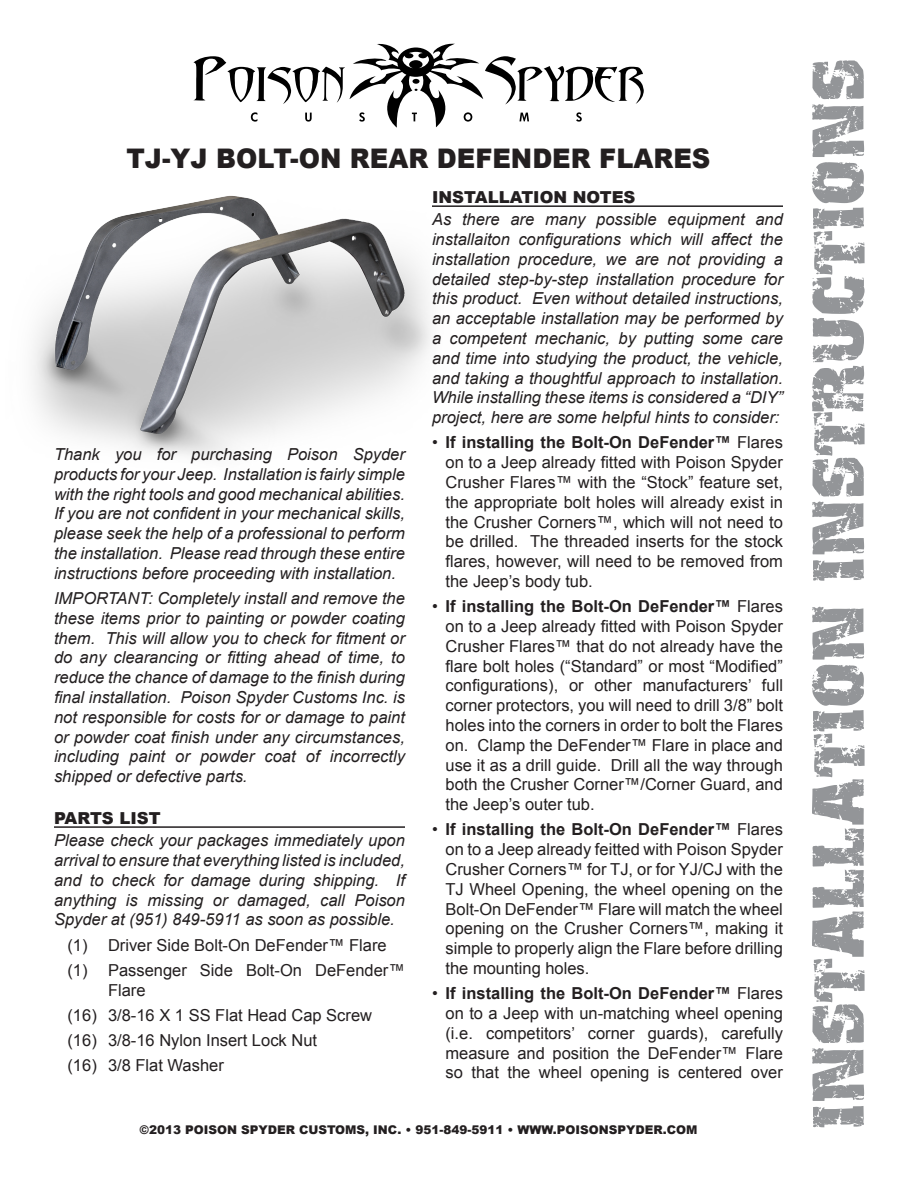
<style>
.page{position:relative;width:918px;height:1188px;background:#fff}
.page>*{position:absolute;margin:0;border:0;box-sizing:border-box;transform-origin:0 0}
.t1{font:63px "Distress";color:#939598}
.t2{font:900 27px "Arial";color:#231f20;scale:.95 1}
.Warranty{font:italic 16.5px/19.8px "Arial";color:#231f20;text-align:justify}
.Part_List{font:16.5px/19.8px "Arial";color:#231f20;text-align:justify}
.Section_Head{font:900 16.5px "Arial";color:#231f20}
.t3{font:900 12px "Arial";color:#231f20}
.s1{font-weight:700}
</style>
<div class="page">
<svg style="left:193px;top:43px;width:451px;height:85px"></svg>
<hr style="left:54px;top:826px;width:351px;height:2px;background:#231f20">
<hr style="left:432px;top:205px;width:351px;height:2px;background:#231f20">
<img style="left:32px;top:195px;width:433px;height:262px">
<p class="t2" style="left:126px;top:138px;width:616px">TJ-YJ BOLT-ON REAR DEFENDER FLARES</p>
<p class="Warranty" style="left:54px;top:445px;width:352px">Thank you for purchasing Poison Spyder products for your Jeep. Installation is fairly simple with the right tools and good mechanical abilities.<br>If you are not confident in your mechanical skills, please seek the help of a professional to perform the installation. Please read through these entire instructions before proceeding with installation.</p>
<p class="Warranty" style="left:54px;top:589px;width:353px">IMPORTANT: Completely install and remove the these items prior to painting or powder coating them. This will allow you to check for fitment or do any clearancing or fitting ahead of time, to reduce the chance of damage to the finish during final installation. Poison Spyder Customs Inc. is not responsible for costs for or damage to paint or powder coat finish under any circumstances, including paint or powder coat of incorrectly shipped or defective parts.</p>
<p class="Section_Head" style="left:54px;top:806px;width:108px">PARTS LIST</p>
<p class="Warranty" style="left:54px;top:831px;width:353px">Please check your packages immediately upon arrival to ensure that everything listed is included, and to check for damage during shipping. If anything is missing or damaged, call Poison Spyder at (951) 849-5911 as soon as possible.</p>
<p class="Part_List" style="left:68px;top:935px;width:321px">(1) Driver Side Bolt-On DeFender™ Flare</p>
<p class="Part_List" style="left:108px;top:960px;width:298px;text-indent:-40px">(1) Passenger Side Bolt-On DeFender™<br>Flare</p>
<p class="Part_List" style="left:68px;top:1005px;width:306px">(16) 3/8-16 X 1 SS Flat Head Cap Screw</p>
<p class="Part_List" style="left:68px;top:1030px;width:251px">(16) 3/8-16 Nylon Insert Lock Nut</p>
<p class="Part_List" style="left:68px;top:1056px;width:158px">(16) 3/8 Flat Washer</p>
<p class="Section_Head" style="left:432px;top:185px;width:205px">INSTALLATION NOTES</p>
<p class="Warranty" style="left:432px;top:210px;width:353px">As there are many possible equipment and installaiton configurations which will affect the installation procedure, we are not providing a detailed step-by-step installation procedure for this product. Even without detailed instructions, an acceptable installation may be performed by a competent mechanic, by putting some care and time into studying the product, the vehicle, and taking a thoughtful approach to installation.<br>While installing these items is considered a “DIY” project, here are some helpful hints to consider:</p>
<p class="Part_List" style="left:446px;top:433px;width:339px;text-indent:-14px">• <span class="s1">If installing the Bolt-On DeFender™</span> Flares on to a Jeep already fitted with Poison Spyder Crusher Flares™ with the “Stock” feature set, the appropriate bolt holes will already exist in the Crusher Corners™, which will not need to be drilled. The threaded inserts for the stock flares, however, will need to be removed from the Jeep’s body tub.</p>
<p class="Part_List" style="left:446px;top:597px;width:339px;text-indent:-14px">• <span class="s1">If installing the Bolt-On DeFender™</span> Flares on to a Jeep already fitted with Poison Spyder Crusher Flares™ that do not already have the flare bolt holes (“Standard” or most “Modified” configurations), or other manufacturers’ full corner protectors, you will need to drill 3/8” bolt holes into the corners in order to bolt the Flares on. Clamp the DeFender™ Flare in place and use it as a drill guide. Drill all the way through both the Crusher Corner™/Corner Guard, and the Jeep’s outer tub.</p>
<p class="Part_List" style="left:446px;top:820px;width:339px;text-indent:-14px">• <span class="s1">If installing the Bolt-On DeFender™</span> Flares on to a Jeep already feitted with Poison Spyder Crusher Corners™ for TJ, or for YJ/CJ with the TJ Wheel Opening, the wheel opening on the Bolt-On DeFender™ Flare will match the wheel opening on the Crusher Corners™, making it simple to properly align the Flare before drilling the mounting holes.</p>
<p class="Part_List" style="left:446px;top:984px;width:339px;text-indent:-14px">• <span class="s1">If installing the Bolt-On DeFender™</span> Flares on to a Jeep with un-matching wheel opening (i.e. competitors’ corner guards), carefully measure and position the DeFender™ Flare so that the wheel opening is centered over</p>
<p class="t3" style="left:139px;top:1121px;width:560px">©2013 POISON SPYDER CUSTOMS, INC. • 951-849-5911 • WWW.POISONSPYDER.COM</p>
<h1 class="t1" style="left:805px;top:1130px;width:1073px;rotate:-90deg">INSTALLATION INSTRUCTIONS</h1>
</div>
